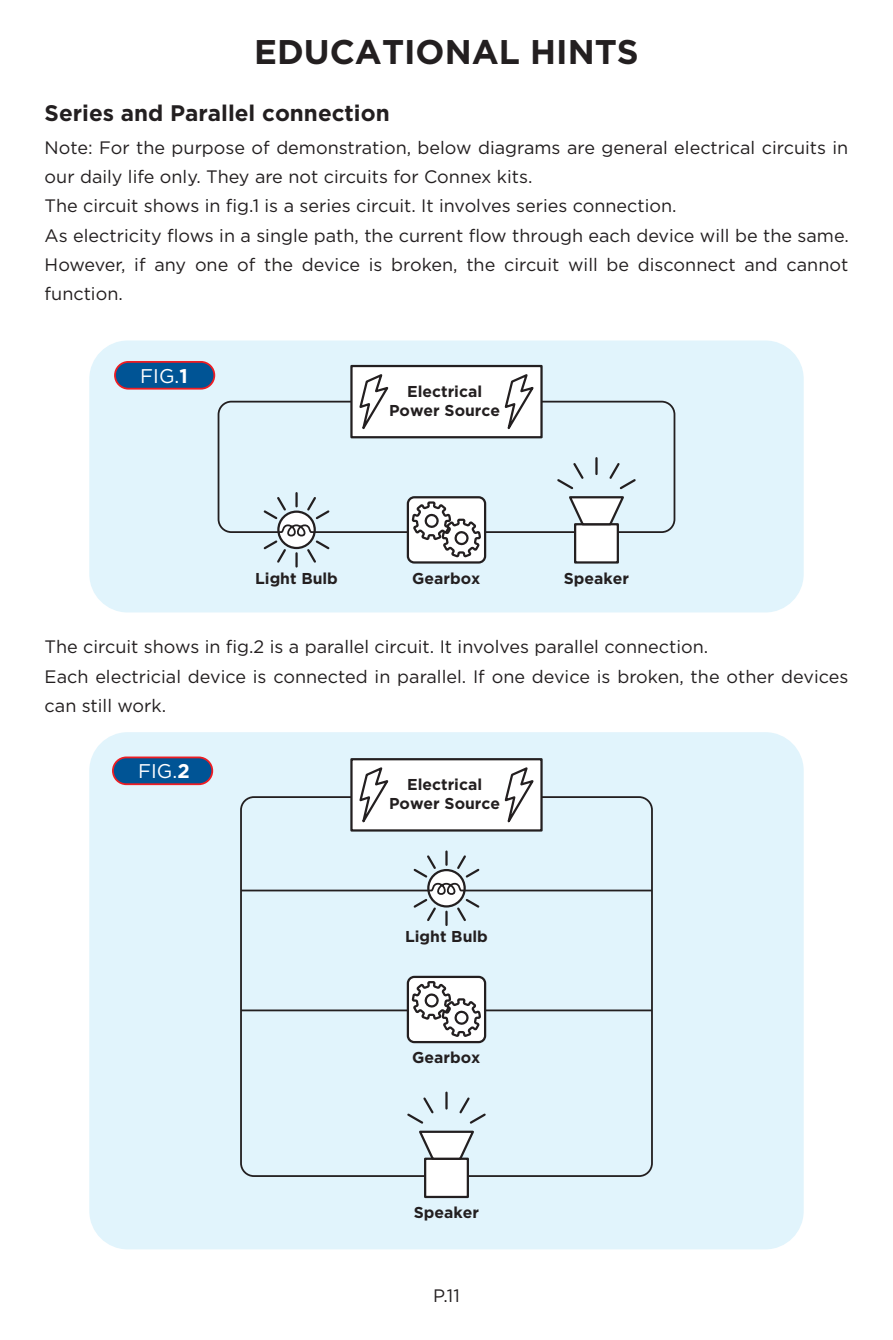
<style>
.page{position:relative;width:893px;height:1340px;background:#fff}
.page>*{position:absolute;margin:0;border:0;box-sizing:border-box;transform-origin:0 0}
.t1{font:700 34.2px "Gotham";color:#231f20}
.t2{font:700 22.5px "Gotham";color:#231f20}
.t3{font:19.8px "Gotham";color:#fff}
.t4{font:18px/29.2px "Gotham";color:#231f20}
.t5{font:700 15.75px/18.9px "Gotham";color:#231f20;text-align:center}
.s1{font-weight:700}
</style>
<div class="page">
<div style="left:89px;top:340px;width:715px;height:272px;background:#e1f4fc;border-radius:38px"></div>
<div style="left:89px;top:732px;width:715px;height:517px;background:#e1f4fc;border-radius:38px"></div>
<div style="left:115px;top:362px;width:99px;height:27px;background:#005495;border-radius:13px"></div>
<div style="left:114px;top:361px;width:101px;height:28px;border:2px solid #ee1d23;border-radius:13px"></div>
<div style="left:113px;top:757px;width:99px;height:27px;background:#005495;border-radius:13px"></div>
<div style="left:112px;top:756px;width:101px;height:29px;border:2px solid #ee1d23;border-radius:13px"></div>
<div style="left:240px;top:796px;width:413px;height:380px;border:2px solid #231f20;border-radius:13px"></div>
<hr style="left:241px;top:1009px;width:411px;height:2px;background:#231f20">
<div style="left:408px;top:976px;width:77px;height:66px;background:#fff;border-radius:6px"></div>
<div style="left:407px;top:975px;width:79px;height:68px;border:2px solid #231f20;border-radius:6px"></div>
<svg style="left:411px;top:981px;width:70px;height:56px"></svg>
<div style="left:351px;top:759px;width:190px;height:71px;background:#fff"></div>
<div style="left:350px;top:758px;width:193px;height:73px;border:2px solid #231f20"></div>
<svg style="left:357px;top:767px;width:35px;height:65px"></svg>
<svg style="left:503px;top:767px;width:34px;height:65px"></svg>
<div style="left:425px;top:1158px;width:43px;height:38px;background:#fff"></div>
<div style="left:424px;top:1157px;width:45px;height:41px;border:2px solid #231f20"></div>
<hr style="left:445px;top:1092px;width:3px;height:16px;background:#231f20">
<svg style="left:407px;top:1095px;width:79px;height:66px"></svg>
<hr style="left:445px;top:911px;width:3px;height:14px;background:#231f20">
<svg style="left:240px;top:851px;width:413px;height:72px"></svg>
<div style="left:278px;top:511px;width:37px;height:37px;background:#fff;border-radius:50%"></div>
<div style="left:277px;top:510px;width:39px;height:39px;border:2px solid #231f20;border-radius:50%"></div>
<svg style="left:263px;top:538px;width:25px;height:25px"></svg>
<svg style="left:295px;top:553px;width:3px;height:13px"></svg>
<svg style="left:305px;top:538px;width:25px;height:25px"></svg>
<svg style="left:217px;top:400px;width:459px;height:137px"></svg>
<div style="left:351px;top:366px;width:190px;height:71px;background:#fff"></div>
<div style="left:350px;top:365px;width:193px;height:73px;border:2px solid #231f20"></div>
<svg style="left:357px;top:374px;width:35px;height:68px"></svg>
<svg style="left:503px;top:374px;width:34px;height:68px"></svg>
<div style="left:575px;top:524px;width:43px;height:38px;background:#fff"></div>
<div style="left:574px;top:523px;width:45px;height:40px;border:2px solid #231f20"></div>
<hr style="left:595px;top:458px;width:3px;height:16px;background:#231f20">
<svg style="left:555px;top:461px;width:83px;height:66px"></svg>
<div style="left:408px;top:497px;width:77px;height:65px;background:#fff;border-radius:6px"></div>
<div style="left:407px;top:496px;width:79px;height:67px;border:2px solid #231f20;border-radius:6px"></div>
<svg style="left:411px;top:501px;width:70px;height:57px"></svg>
<h1 class="t1" style="left:254px;top:32px;width:386px">EDUCATIONAL HINTS</h1>
<p class="t2" style="left:45px;top:100px;width:347px">Series and Parallel connection</p>
<p class="t4" style="left:45px;top:133px;width:806px">Note: For the purpose of demonstration, below diagrams are general electrical circuits in our daily life only. They are not circuits for Connex kits.<br>The circuit shows in fig.1 is a series circuit. It involves series connection.<br>As electricity flows in a single path, the current flow through each device will be the same.<br>However, if any one of the device is broken, the circuit will be disconnect and cannot function.</p>
<p class="t3" style="left:140px;top:365px;width:49px">FIG.<span class="s1">1</span></p>
<p class="t5" style="left:389px;top:381px;width:113px">Electrical<br>Power Source</p>
<p class="t5" style="left:255px;top:568px;width:84px">Light Bulb</p>
<p class="t5" style="left:412px;top:568px;width:70px">Gearbox</p>
<p class="t5" style="left:564px;top:568px;width:67px">Speaker</p>
<p class="t4" style="left:45px;top:632px;width:805px">The circuit shows in fig.2 is a parallel circuit. It involves parallel connection.<br>Each electricial device is connected in parallel. If one device is broken, the other devices can still work.</p>
<p class="t3" style="left:138px;top:760px;width:53px">FIG.<span class="s1">2</span></p>
<p class="t5" style="left:389px;top:774px;width:113px">Electrical<br>Power Source</p>
<p class="t5" style="left:405px;top:926px;width:84px">Light Bulb</p>
<p class="t5" style="left:412px;top:1047px;width:70px">Gearbox</p>
<p class="t5" style="left:414px;top:1202px;width:67px">Speaker</p>
<p class="t4" style="left:433px;top:1280px;width:28px">P.11</p>
</div>
